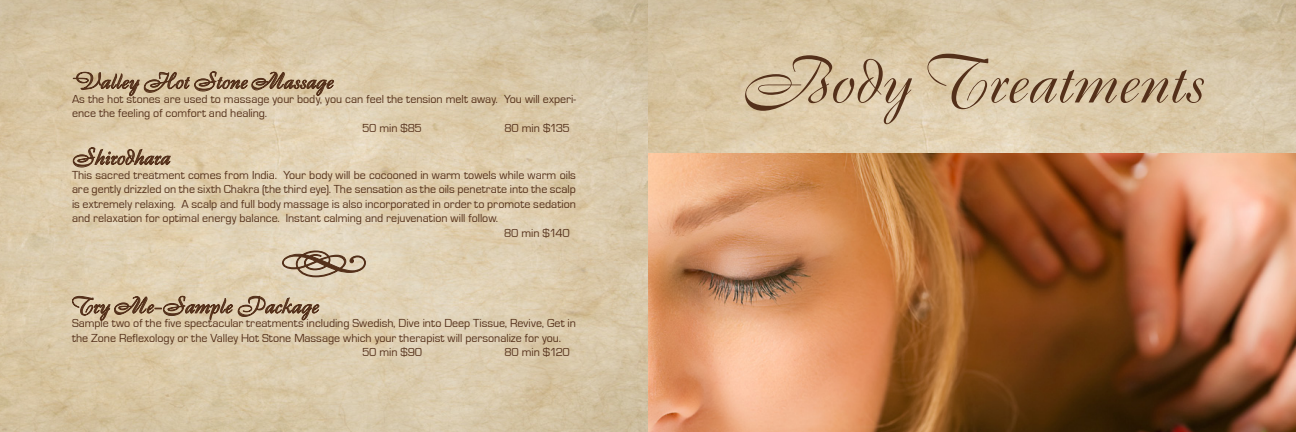
<style>
.page{position:relative;width:1296px;height:432px;background:#fff}
.page>*{position:absolute;margin:0;border:0;box-sizing:border-box;transform-origin:0 0}
.t1{font:68px "Type Embellishments One Plain";color:#54301a}
.t2{font:65px "Boulevard";color:#54301a}
.t3{font:22px "Boulevard";color:#54301a}
.t4{font:12px/14.5px "Eurostile";color:#54301a;text-align:justify}
</style>
<div class="page">
<img style="left:0;top:0;width:648px;height:432px">
<img style="left:648px;top:0;width:648px;height:153px">
<svg style="left:73px;top:71px;width:261px;height:25px;background:#baa385"></svg>
<svg style="left:73px;top:147px;width:98px;height:21px;background:#b59e81"></svg>
<svg style="left:72px;top:296px;width:247px;height:25px;background:#bda78b"></svg>
<img style="left:648px;top:153px;width:648px;height:279px">
<svg style="left:282px;top:251px;width:84px;height:26px;background:#bca991"></svg>
<p class="t3" style="left:72px;top:67px;width:262px">Valley Hot Stone Massage</p>
<p class="t4" style="left:72px;top:92px;width:506px">As the hot stones are used to massage your body, you can feel the tension melt away. You will experi-</p>
<p class="t4" style="left:72px;top:106px;width:197px">ence the feeling of comfort and healing.</p>
<p class="t4" style="left:362px;top:121px;width:61px">50 min $85</p>
<p class="t4" style="left:505px;top:121px;width:67px">80 min $135</p>
<p class="t3" style="left:72px;top:143px;width:99px">Shirodhara</p>
<p class="t4" style="left:72px;top:168px;width:505px">This sacred treatment comes from India. Your body will be cocooned in warm towels while warm oils are gently drizzled on the sixth Chakra (the third eye). The sensation as the oils penetrate into the scalp is extremely relaxing. A scalp and full body massage is also incorporated in order to promote sedation and relaxation for optimal energy balance. Instant calming and rejuvenation will follow.</p>
<p class="t4" style="left:504px;top:226px;width:67px">80 min $140</p>
<p class="t1" style="left:279px;top:237px;width:91px">d</p>
<p class="t3" style="left:72px;top:291px;width:248px">Try Me-Sample Package</p>
<p class="t4" style="left:72px;top:316px;width:505px">Sample two of the five spectacular treatments including Swedish, Dive into Deep Tissue, Revive, Get in the Zone Reflexology or the Valley Hot Stone Massage which your therapist will personalize for you.</p>
<p class="t4" style="left:362px;top:345px;width:62px">50 min $90</p>
<p class="t4" style="left:504px;top:345px;width:67px">80 min $120</p>
<p class="t2" style="left:741px;top:39px;width:463px">Body Treatments</p>
</div>
